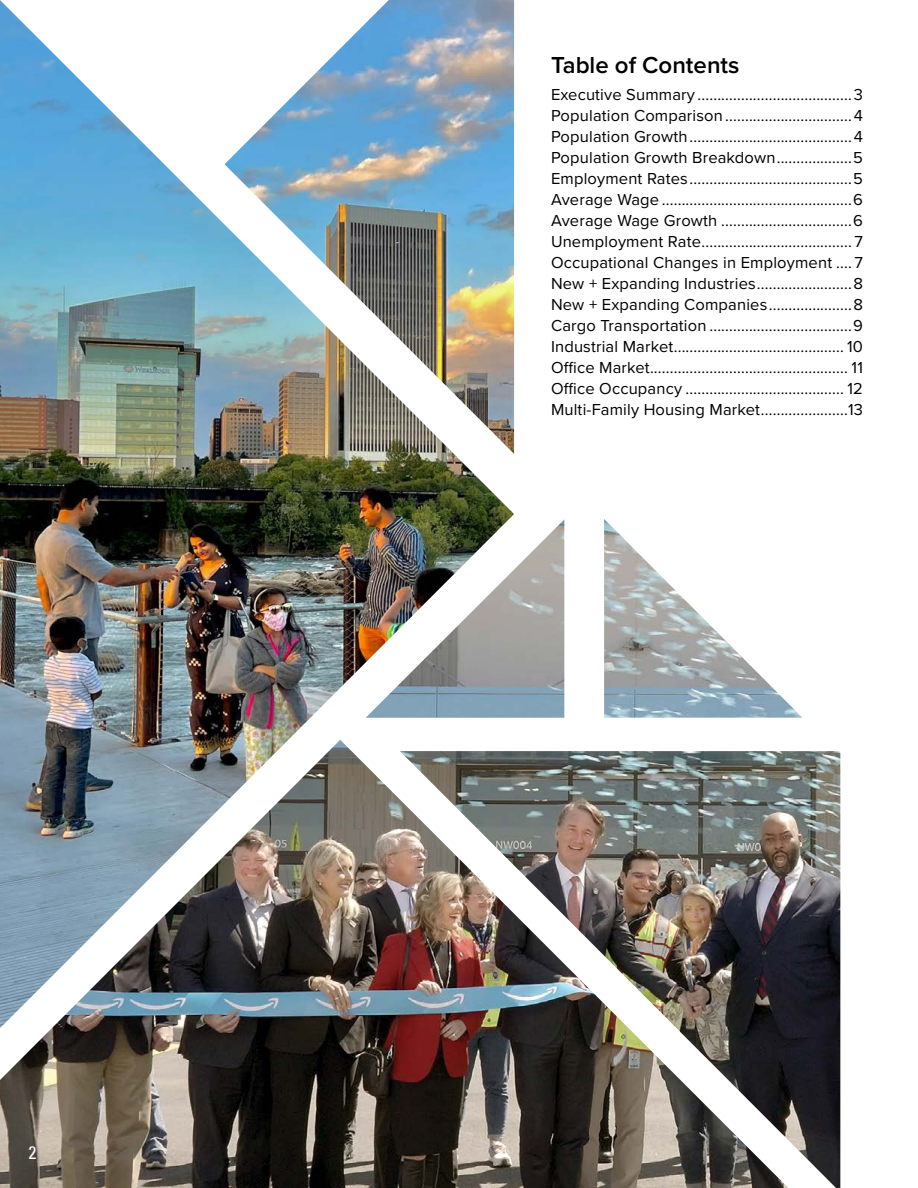
<style>
.page{position:relative;width:918px;height:1188px;background:#fff}
.page>*{position:absolute;margin:0;border:0;box-sizing:border-box;transform-origin:0 0}
.t1{font:600 24px "Proxima Nova";color:#000}
.t2{font:condensed 18px "Univers LT";color:#fff}
.t3{font:16.5px/21px "Proxima Nova";letter-spacing:.01em;color:#000;text-align:justify}
</style>
<div class="page">
<img style="left:0;top:0;width:514px;height:519px">
<img style="left:0;top:519px;width:840px;height:669px">
<p class="t2" style="left:28px;top:1141px;width:9px">2</p>
<h1 class="t1" style="left:551px;top:47px;width:190px">Table of Contents</h1>
<p class="t3" style="left:551px;top:83px;width:313px">Executive Summary .......................................3<br>Population Comparison................................4<br>Population Growth.........................................4<br>Population Growth Breakdown...................5<br>Employment Rates.........................................5<br>Average Wage ................................................6<br>Average Wage Growth .................................6<br>Unemployment Rate...................................... 7<br>Occupational Changes in Employment .... 7<br>New + Expanding Industries........................8<br>New + Expanding Companies.....................8<br>Cargo Transportation ....................................9<br>Industrial Market........................................... 10<br>Office Market.................................................. 11<br>Office Occupancy ........................................ 12<br>Multi-Family Housing Market......................13</p>
</div>
